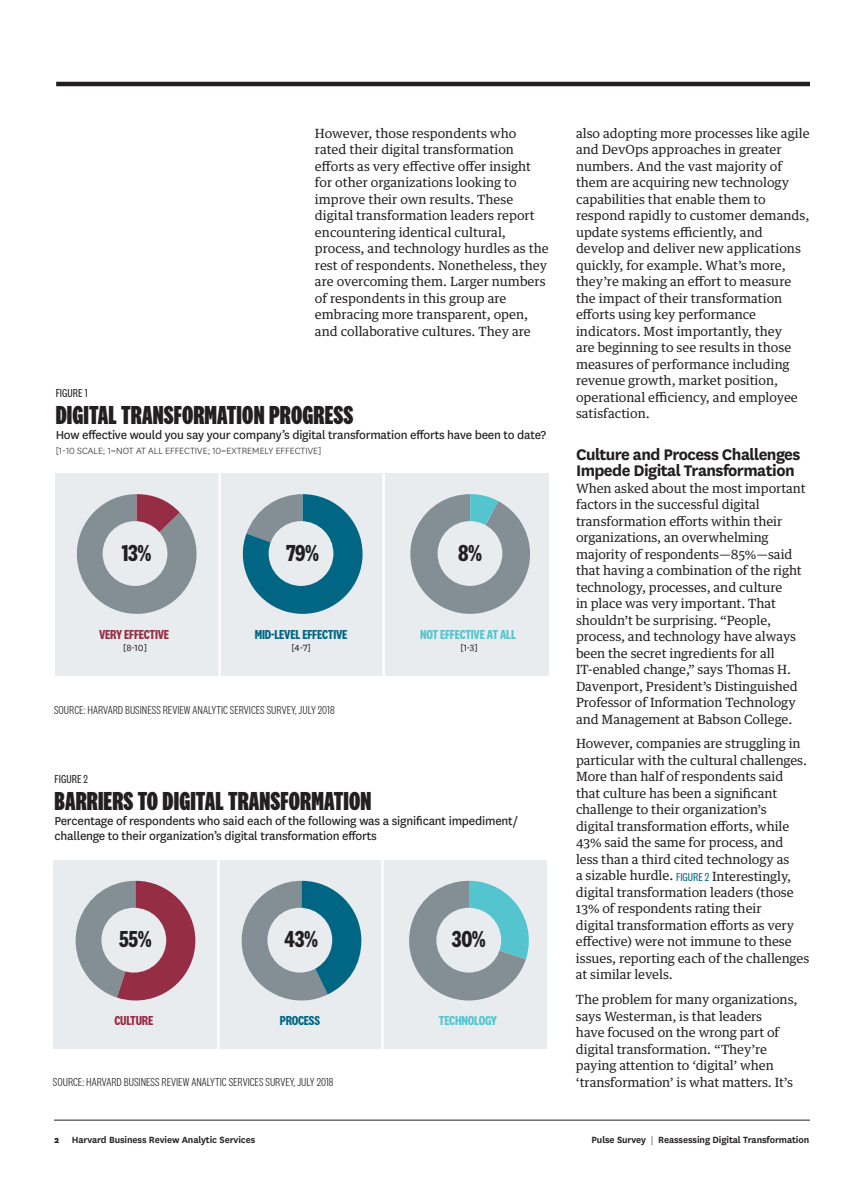
<style>
.page{position:relative;width:864px;height:1188px;background:#fff}
.page>*{position:absolute;margin:0;border:0;box-sizing:border-box;transform-origin:0 0}
.t1{font:800 27px "National 2 Compressed";letter-spacing:.005em;color:#231f20}
.t2{font:700 24px "National 2 Condensed";letter-spacing:-.015em;color:#231f20}
.t3{font:700 18px/16.5px "National HBR";letter-spacing:-.03em;color:#231f20}
.t4{font:13.5px/15px "HBR Stationery";letter-spacing:-.015em;color:#231f20}
.t5{font:700 13.5px "National 2 Condensed";letter-spacing:-.015em;color:#54c5cf}
.t6{font:700 13.5px "National 2 Condensed";letter-spacing:-.015em;color:#016584}
.t7{font:700 13.5px "National 2 Condensed";letter-spacing:-.015em;color:#952e45}
.t8{font:12.75px/16.5px "Guardian Text Egyp HBR";letter-spacing:-.005em;color:#231f20}
.t9{font:300 12px "National 2 Condensed";color:#231f20}
.t10{font:12px "National 2 Condensed";color:#231f20}
.t11{font:600 10.5px "National HBR";letter-spacing:-.01em;color:#231f20}
.t12{font:300 10.5px "HBR Stationery";color:#231f20}
.t13{font:10.5px "National HBR";color:#231f20}
.s1{font-family:"National 2 Condensed";font-size:12px;color:#016584}
.s2{font-weight:800}
.s3{font-weight:300}
</style>
<div class="page">
<hr style="left:56px;top:82px;width:754px;height:4px;background:#231f20">
<hr style="left:54px;top:1120px;width:756px;height:1px;background:#231f20">
<div style="left:55px;top:474px;width:493px;height:202px;background:#e9ecef"></div>
<svg style="left:76px;top:494px;width:121px;height:120px"></svg>
<div style="left:103px;top:521px;width:64px;height:65px;background:#e9ecef;border-radius:50%"></div>
<svg style="left:243px;top:494px;width:120px;height:120px"></svg>
<div style="left:269px;top:521px;width:64px;height:65px;background:#e9ecef;border-radius:50%"></div>
<svg style="left:410px;top:494px;width:120px;height:120px"></svg>
<div style="left:438px;top:521px;width:64px;height:65px;background:#e9ecef;border-radius:50%"></div>
<hr style="left:218px;top:472px;width:3px;height:213px;background:#fff">
<hr style="left:382px;top:472px;width:3px;height:213px;background:#fff">
<div style="left:53px;top:861px;width:494px;height:188px;background:#e9ecef"></div>
<svg style="left:75px;top:881px;width:120px;height:119px"></svg>
<div style="left:101px;top:908px;width:65px;height:65px;background:#e9ecef;border-radius:50%"></div>
<svg style="left:241px;top:881px;width:120px;height:120px"></svg>
<div style="left:267px;top:908px;width:65px;height:65px;background:#e9ecef;border-radius:50%"></div>
<svg style="left:409px;top:881px;width:120px;height:120px"></svg>
<div style="left:436px;top:908px;width:65px;height:65px;background:#e9ecef;border-radius:50%"></div>
<hr style="left:217px;top:859px;width:3px;height:197px;background:#fff">
<hr style="left:381px;top:859px;width:3px;height:197px;background:#fff">
<p class="t8" style="left:315px;top:124px;width:235px">However, those respondents who rated their digital transformation efforts as very effective offer insight for other organizations looking to improve their own results. These digital transformation leaders report encountering identical cultural, process, and technology hurdles as the rest of respondents. Nonetheless, they are overcoming them. Larger numbers of respondents in this group are embracing more transparent, open, and collaborative cultures. They are</p>
<p class="t10" style="left:56px;top:386px;width:34px">FIGURE 1</p>
<h1 class="t1" style="left:56px;top:400px;width:299px">DIGITAL TRANSFORMATION PROGRESS</h1>
<p class="t4" style="left:56px;top:426px;width:492px">How effective would you say your company’s digital transformation efforts have been to date?</p>
<p class="t12" style="left:56px;top:444px;width:267px">[1-10 SCALE; 1=NOT AT ALL EFFECTIVE; 10=EXTREMELY EFFECTIVE]</p>
<h2 class="t2" style="left:122px;top:539px;width:31px">13%</h2>
<h2 class="t2" style="left:286px;top:539px;width:35px">79%</h2>
<h2 class="t2" style="left:458px;top:539px;width:26px">8%</h2>
<p class="t7" style="left:99px;top:627px;width:72px">VERY EFFECTIVE</p>
<p class="t13" style="left:123px;top:641px;width:25px">[8-10]</p>
<p class="t6" style="left:255px;top:627px;width:94px">MID-LEVEL EFFECTIVE</p>
<p class="t13" style="left:292px;top:641px;width:21px">[4-7]</p>
<p class="t5" style="left:420px;top:627px;width:97px">NOT EFFECTIVE AT ALL</p>
<p class="t13" style="left:460px;top:641px;width:19px">[1-3]</p>
<p class="t9" style="left:54px;top:703px;width:282px">SOURCE: HARVARD BUSINESS REVIEW ANALYTIC SERVICES SURVEY, JULY 2018</p>
<p class="t10" style="left:54px;top:773px;width:35px">FIGURE 2</p>
<h1 class="t1" style="left:54px;top:787px;width:318px">BARRIERS TO DIGITAL TRANSFORMATION</h1>
<p class="t4" style="left:54px;top:813px;width:465px">Percentage of respondents who said each of the following was a significant impediment/ challenge to their organization’s digital transformation efforts</p>
<h2 class="t2" style="left:119px;top:926px;width:34px">55%</h2>
<h2 class="t2" style="left:285px;top:926px;width:35px">43%</h2>
<h2 class="t2" style="left:452px;top:926px;width:35px">30%</h2>
<p class="t7" style="left:114px;top:1013px;width:40px">CULTURE</p>
<p class="t6" style="left:280px;top:1013px;width:42px">PROCESS</p>
<p class="t5" style="left:439px;top:1013px;width:60px">TECHNOLOGY</p>
<p class="t9" style="left:53px;top:1076px;width:282px">SOURCE: HARVARD BUSINESS REVIEW ANALYTIC SERVICES SURVEY, JULY 2018</p>
<p class="t8" style="left:576px;top:124px;width:235px">also adopting more processes like agile and DevOps approaches in greater numbers. And the vast majority of them are acquiring new technology capabilities that enable them to respond rapidly to customer demands, update systems efficiently, and develop and deliver new applications quickly, for example. What’s more, they’re making an effort to measure the impact of their transformation efforts using key performance indicators. Most importantly, they<br>are beginning to see results in those measures of performance including revenue growth, market position, operational efficiency, and employee satisfaction.</p>
<h3 class="t3" style="left:576px;top:445px;width:226px">Culture and Process Challenges<br>Impede Digital Transformation</h3>
<p class="t8" style="left:576px;top:479px;width:231px">When asked about the most important factors in the successful digital transformation efforts within their organizations, an overwhelming majority of respondents—85%—said that having a combination of the right technology, processes, and culture<br>in place was very important. That shouldn’t be surprising. “People, process, and technology have always been the secret ingredients for all IT-enabled change,” says Thomas H.<br>Davenport, President’s Distinguished Professor of Information Technology and Management at Babson College.</p>
<p class="t8" style="left:576px;top:734px;width:235px">However, companies are struggling in particular with the cultural challenges.<br>More than half of respondents said that culture has been a significant challenge to their organization’s<br>digital transformation efforts, while 43% said the same for process, and<br>less than a third cited technology as<br>a sizable hurdle. <span class="s1">FIGURE 2</span> Interestingly, digital transformation leaders (those 13% of respondents rating their<br>digital transformation efforts as very effective) were not immune to these issues, reporting each of the challenges at similar levels.</p>
<p class="t8" style="left:576px;top:990px;width:223px">The problem for many organizations, says Westerman, is that leaders<br>have focused on the wrong part of digital transformation. “They’re paying attention to ‘digital’ when ‘transformation’ is what matters. It’s</p>
<p class="t11" style="left:54px;top:1133px;width:203px"><span class="s2">2</span> Harvard Business Review Analytic Services</p>
<p class="t11" style="left:592px;top:1133px;width:219px">Pulse Survey <span class="s3">|</span> Reassessing Digital Transformation</p>
</div>
